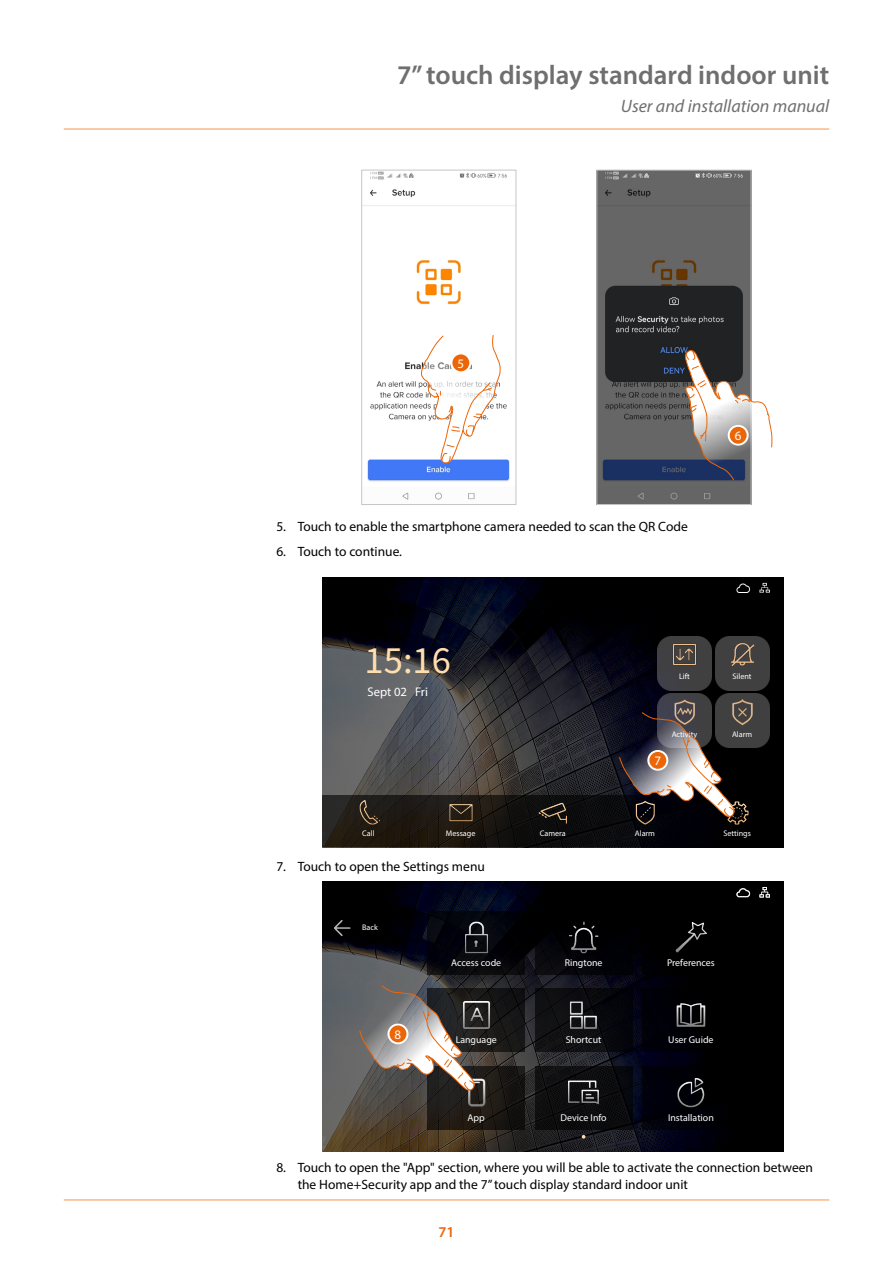
<style>
.page{position:relative;width:893px;height:1263px;background:#fff}
.page>*{position:absolute;margin:0;border:0;box-sizing:border-box;transform-origin:0 0}
.t1{font:38.7px "Source Sans Variable";color:#ffdead}
.t2{font:600 27px "Myriad Pro";color:#706f6f}
.t3{font:italic 18px "Myriad Pro";color:#706f6f}
.t4{font:600 15px "Myriad Pro";color:#ec6608}
.t5{font:13.5px/16.2px "Myriad Pro";color:#000}
.t6{font:13.05px "Myriad Pro";color:#fff}
.t7{font:12.6px "Myriad Pro";color:#fff}
.t8{font:9.9px "Myriad Pro";color:#fff}
.t9{font:8.1px "Myriad Pro";color:#fff}
</style>
<div class="page">
<hr style="left:64px;top:128px;width:765px;height:2px;background:#f8b887">
<hr style="left:64px;top:1199px;width:765px;height:2px;background:#f8b887">
<img style="left:363px;top:172px;width:151px;height:328px">
<div style="left:361px;top:170px;width:155px;height:335px;border:1px solid #c6c6c6"></div>
<img style="left:599px;top:172px;width:150px;height:331px">
<div style="left:597px;top:170px;width:154px;height:335px;border:1px solid #c6c6c6"></div>
<svg style="left:420px;top:334px;width:82px;height:130px"></svg>
<svg style="left:450px;top:352px;width:21px;height:21px"></svg>
<div style="left:452px;top:354px;width:17px;height:17px;background:#ec6608;border-radius:50%"></div>
<svg style="left:685px;top:350px;width:87px;height:131px"></svg>
<svg style="left:728px;top:425px;width:21px;height:21px"></svg>
<div style="left:730px;top:427px;width:17px;height:17px;background:#ec6608;border-radius:50%"></div>
<img style="left:322px;top:577px;width:461px;height:218px">
<svg style="left:759px;top:582px;width:12px;height:12px"></svg>
<img style="left:736px;top:581px;width:15px;height:14px">
<img style="left:657px;top:636px;width:54px;height:54px">
<img style="left:715px;top:636px;width:54px;height:54px">
<img style="left:657px;top:694px;width:54px;height:17px">
<img style="left:715px;top:694px;width:54px;height:54px">
<img style="left:728px;top:698px;width:28px;height:28px">
<img style="left:670px;top:698px;width:28px;height:13px">
<img style="left:728px;top:641px;width:28px;height:28px">
<img style="left:670px;top:641px;width:28px;height:28px">
<svg style="left:322px;top:795px;width:461px;height:52px;background:#13100e"></svg>
<img style="left:354px;top:799px;width:29px;height:28px">
<img style="left:446px;top:799px;width:29px;height:28px">
<img style="left:538px;top:799px;width:29px;height:28px">
<img style="left:734px;top:799px;width:17px;height:28px">
<svg style="left:618px;top:711px;width:116px;height:124px;background:#4a4549"></svg>
<svg style="left:647px;top:750px;width:21px;height:21px"></svg>
<div style="left:649px;top:752px;width:17px;height:17px;background:#ec6608;border-radius:50%"></div>
<img style="left:322px;top:881px;width:461px;height:270px">
<img style="left:322px;top:913px;width:101px;height:30px">
<img style="left:329px;top:914px;width:27px;height:27px">
<img style="left:736px;top:885px;width:15px;height:14px">
<svg style="left:759px;top:886px;width:12px;height:12px"></svg>
<div style="left:535px;top:911px;width:97px;height:64px;background:#000"></div>
<img style="left:569px;top:921px;width:30px;height:33px">
<svg style="left:474px;top:988px;width:51px;height:64px;background:#161615"></svg>
<img style="left:474px;top:999px;width:18px;height:32px">
<div style="left:535px;top:988px;width:97px;height:64px;background:#0c0d11"></div>
<img style="left:567px;top:999px;width:33px;height:30px">
<div style="left:535px;top:1066px;width:97px;height:64px;background:#0d0e10"></div>
<img style="left:567px;top:1076px;width:33px;height:33px">
<div style="left:427px;top:911px;width:98px;height:64px;background:#02040c"></div>
<img style="left:461px;top:921px;width:31px;height:33px">
<div style="left:642px;top:911px;width:98px;height:64px;background:#000"></div>
<img style="left:675px;top:922px;width:32px;height:31px">
<div style="left:642px;top:1066px;width:98px;height:64px;background:#000007"></div>
<img style="left:677px;top:1078px;width:28px;height:30px">
<div style="left:642px;top:988px;width:98px;height:64px;background:#000"></div>
<img style="left:675px;top:1003px;width:31px;height:24px">
<svg style="left:427px;top:1066px;width:98px;height:64px;background:#1a1712"></svg>
<img style="left:474px;top:1076px;width:18px;height:33px">
<svg style="left:359px;top:985px;width:115px;height:124px;background:#716c69"></svg>
<svg style="left:387px;top:1023px;width:21px;height:21px"></svg>
<div style="left:389px;top:1025px;width:17px;height:17px;background:#ec6608;border-radius:50%"></div>
<h2 class="t2" style="left:397px;top:58px;width:434px">7” touch display standard indoor unit</h2>
<h3 class="t3" style="left:621px;top:95px;width:210px">User and installation manual</h3>
<p class="t6" style="left:457px;top:355px;width:8px">5</p>
<p class="t5" style="left:276px;top:518px;width:413px">5. Touch to enable the smartphone camera needed to scan the QR Code</p>
<p class="t5" style="left:276px;top:543px;width:127px">6. Touch to continue.</p>
<p class="t6" style="left:735px;top:428px;width:8px">6</p>
<h1 class="t1" style="left:365px;top:637px;width:88px">15:16</h1>
<p class="t7" style="left:368px;top:684px;width:62px">Sept 02 Fri</p>
<p class="t9" style="left:679px;top:672px;width:12px">Lift</p>
<p class="t9" style="left:733px;top:672px;width:21px">Silent</p>
<p class="t6" style="left:654px;top:753px;width:8px">7</p>
<p class="t9" style="left:672px;top:729px;width:27px">Activity</p>
<p class="t9" style="left:732px;top:729px;width:22px">Alarm</p>
<p class="t9" style="left:362px;top:828px;width:14px">Call</p>
<p class="t9" style="left:446px;top:828px;width:31px">Message</p>
<p class="t9" style="left:540px;top:828px;width:27px">Camera</p>
<p class="t9" style="left:635px;top:828px;width:22px">Alarm</p>
<p class="t9" style="left:723px;top:828px;width:29px">Settings</p>
<p class="t5" style="left:276px;top:858px;width:210px">7. Touch to open the Settings menu</p>
<p class="t9" style="left:362px;top:922px;width:17px">Back</p>
<p class="t6" style="left:395px;top:1026px;width:8px">8</p>
<p class="t8" style="left:451px;top:956px;width:51px">Access code</p>
<p class="t8" style="left:667px;top:956px;width:49px">Preferences</p>
<p class="t8" style="left:565px;top:956px;width:39px">Ringtone</p>
<p class="t8" style="left:456px;top:1034px;width:43px">Language</p>
<p class="t8" style="left:566px;top:1034px;width:37px">Shortcut</p>
<p class="t8" style="left:668px;top:1034px;width:47px">User Guide</p>
<p class="t8" style="left:468px;top:1111px;width:19px">App</p>
<p class="t8" style="left:560px;top:1111px;width:48px">Device Info</p>
<p class="t8" style="left:668px;top:1111px;width:47px">Installation</p>
<p class="t5" style="left:298px;top:1159px;width:517px;text-indent:-21px">8. Touch to open the "App" section, where you will be able to activate the connection between the Home+Security app and the 7” touch display standard indoor unit</p>
<p class="t4" style="left:438px;top:1222px;width:18px">71</p>
</div>
